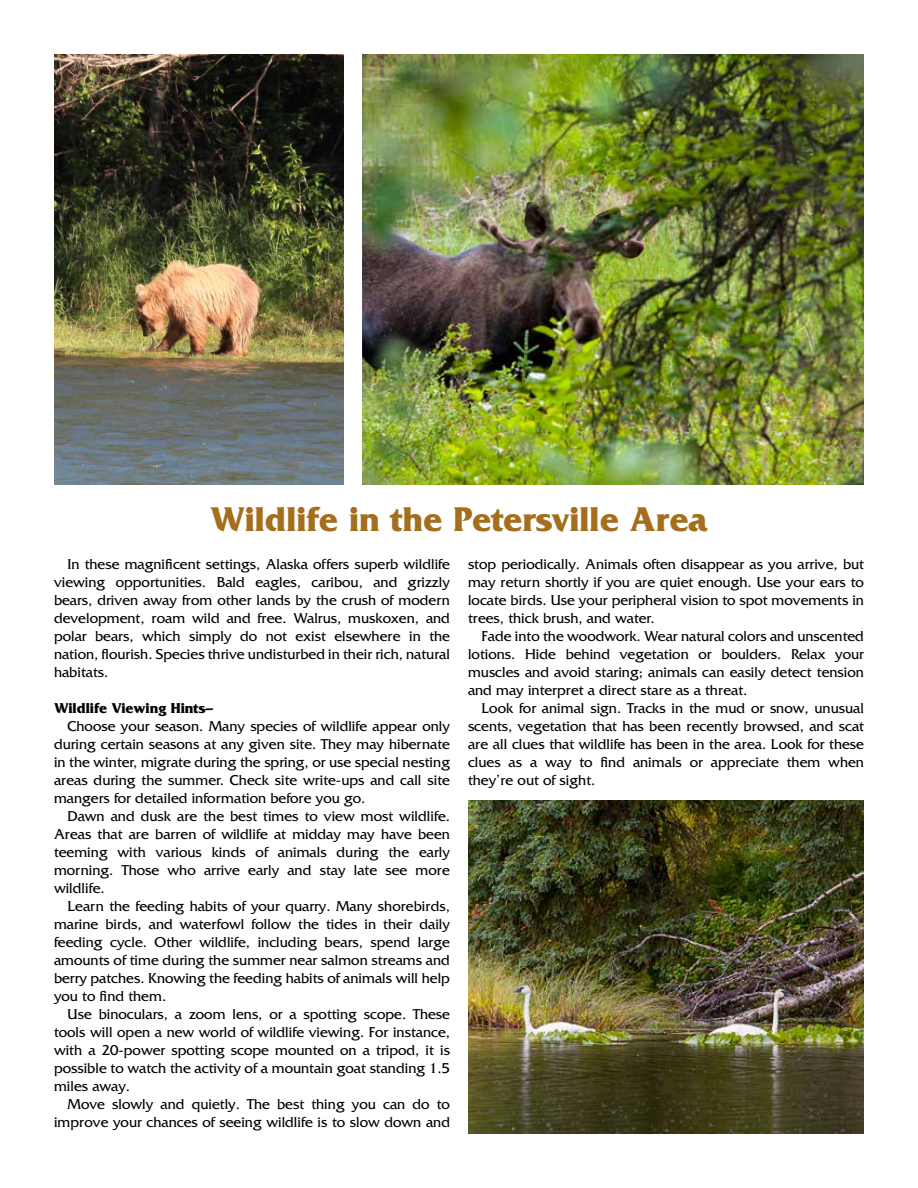
<style>
.page{position:relative;width:918px;height:1188px;background:#fff}
.page>*{position:absolute;margin:0;border:0;box-sizing:border-box;transform-origin:0 0}
.t1{font:700 36px "Friz Quadrata";color:#a46e1d}
.t2{font:15px/18px "Friz Quadrata";color:#000;text-align:justify}
.t3{font:700 15px "Friz Quadrata";color:#000}
</style>
<div class="page">
<img style="left:363px;top:54px;width:501px;height:431px">
<img style="left:54px;top:54px;width:289px;height:431px">
<img style="left:468px;top:800px;width:396px;height:334px">
<h1 class="t1" style="left:210px;top:499px;width:499px">Wildlife in the Petersville Area</h1>
<p class="t2" style="left:54px;top:555px;width:398px;text-indent:14px">In these magnificent settings, Alaska offers superb wildlife viewing opportunities. Bald eagles, caribou, and grizzly bears, driven away from other lands by the crush of modern development, roam wild and free. Walrus, muskoxen, and polar bears, which simply do not exist elsewhere in the nation, flourish. Species thrive undisturbed in their rich, natural habitats.</p>
<p class="t3" style="left:54px;top:700px;width:161px">Wildlife Viewing Hints–</p>
<p class="t2" style="left:54px;top:717px;width:398px;text-indent:14px">Choose your season. Many species of wildlife appear only during certain seasons at any given site. They may hibernate in the winter, migrate during the spring, or use special nesting areas during the summer. Check site write-ups and call site mangers for detailed information before you go.</p>
<p class="t2" style="left:54px;top:807px;width:398px;text-indent:14px">Dawn and dusk are the best times to view most wildlife.<br>Areas that are barren of wildlife at midday may have been teeming with various kinds of animals during the early morning. Those who arrive early and stay late see more wildlife.</p>
<p class="t2" style="left:54px;top:897px;width:398px;text-indent:14px">Learn the feeding habits of your quarry. Many shorebirds, marine birds, and waterfowl follow the tides in their daily feeding cycle. Other wildlife, including bears, spend large amounts of time during the summer near salmon streams and berry patches. Knowing the feeding habits of animals will help you to find them.</p>
<p class="t2" style="left:54px;top:1005px;width:397px;text-indent:14px">Use binoculars, a zoom lens, or a spotting scope. These tools will open a new world of wildlife viewing. For instance, with a 20-power spotting scope mounted on a tripod, it is possible to watch the activity of a mountain goat standing 1.5 miles away.</p>
<p class="t2" style="left:54px;top:1095px;width:398px;text-align:right">Move slowly and quietly. The best thing you can do to improve your chances of seeing wildlife is to slow down and</p>
<p class="t2" style="left:468px;top:555px;width:398px">stop periodically. Animals often disappear as you arrive, but may return shortly if you are quiet enough. Use your ears to locate birds. Use your peripheral vision to spot movements in trees, thick brush, and water.</p>
<p class="t2" style="left:468px;top:627px;width:398px;text-indent:14px">Fade into the woodwork. Wear natural colors and unscented lotions. Hide behind vegetation or boulders. Relax your muscles and avoid staring; animals can easily detect tension and may interpret a direct stare as a threat.</p>
<p class="t2" style="left:468px;top:699px;width:398px;text-indent:14px">Look for animal sign. Tracks in the mud or snow, unusual scents, vegetation that has been recently browsed, and scat are all clues that wildlife has been in the area. Look for these clues as a way to find animals or appreciate them when they’re out of sight.</p>
</div>
